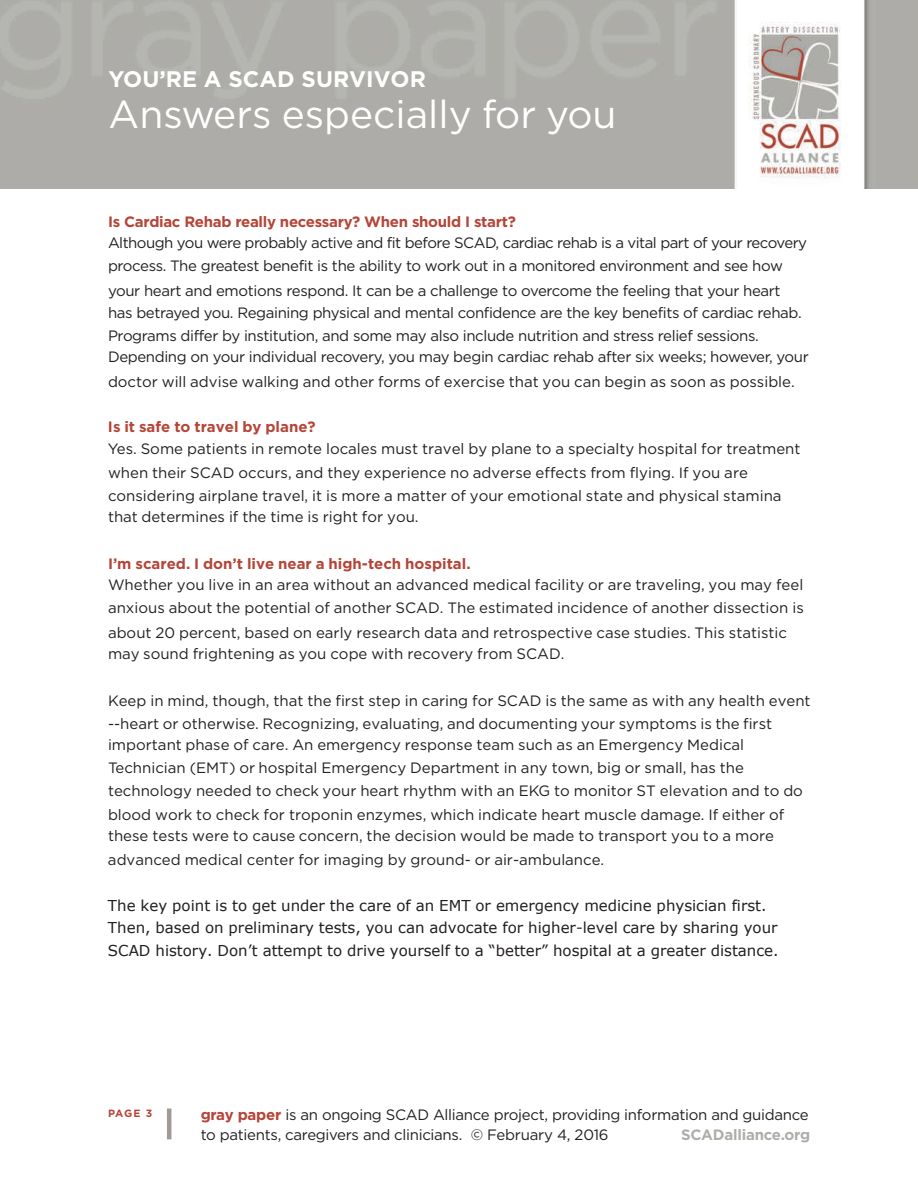
<style>
.page{position:relative;width:918px;height:1188px;background:#fff}
.page>*{position:absolute;margin:0;border:0;box-sizing:border-box;transform-origin:0 0}
.t1{font:39px "Gotham";color:#fff}
.t2{font:700 22.5px "Gotham";color:#fff}
.t3{font:15px/22.8px "Gotham";color:#231f20}
.t4{font:15px/22.8px "Gotham";letter-spacing:-.025em;color:#231f20}
.t5{font:15px/22.8px "Verdana";color:#231f20}
.t6{font:15px/22.8px "Gotham";letter-spacing:-.035em;color:#231f20}
.t7{font:15px/19.5px "Gotham";letter-spacing:-.02em;color:#231f20}
.t8{font:700 15px "Gotham";color:#b54538}
.t9{font:700 15px "Gotham";letter-spacing:-.02em;color:#b54538}
.t10{font:700 15px "Gotham";letter-spacing:-.015em;color:#aeada9}
.t11{font:700 10.5px "Gotham";color:#b54538}
.s1{font-weight:700;color:#b54538}
</style>
<div class="page">
<img style="left:0;top:0;width:918px;height:189px">
<hr style="left:167px;top:1109px;width:4px;height:30px;background:#a39994">
<h2 class="t2" style="left:109px;top:66px;width:319px">YOU’RE A SCAD SURVIVOR</h2>
<h1 class="t1" style="left:109px;top:92px;width:510px">Answers especially for you</h1>
<p class="t9" style="left:108px;top:213px;width:409px">Is Cardiac Rehab really necessary? When should I start?</p>
<p class="t6" style="left:108px;top:232px;width:701px">Although you were probably active and fit before SCAD, cardiac rehab is a vital part of your recovery process. The greatest benefit is the ability to work out in a monitored environment and see how</p>
<p class="t4" style="left:108px;top:279px;width:695px">your heart and emotions respond. It can be a challenge to overcome the feeling that your heart has betrayed you. Regaining physical and mental confidence are the key benefits of cardiac rehab.<br>Programs differ by institution, and some may also include nutrition and stress relief sessions.</p>
<p class="t4" style="left:108px;top:345px;width:702px;line-height:24.5px">Depending on your individual recovery, you may begin cardiac rehab after six weeks; however, your doctor will advise walking and other forms of exercise that you can begin as soon as possible.</p>
<p class="t8" style="left:108px;top:418px;width:209px">Is it safe to travel by plane?</p>
<p class="t3" style="left:108px;top:436px;width:694px;line-height:24.5px">Yes. Some patients in remote locales must travel by plane to a specialty hospital for treatment when their SCAD occurs, and they experience no adverse effects from flying. If you are</p>
<p class="t3" style="left:108px;top:485px;width:675px;line-height:21.1px">considering airplane travel, it is more a matter of your emotional state and physical stamina that determines if the time is right for you.</p>
<p class="t8" style="left:108px;top:555px;width:364px">I’m scared. I don’t live near a high-tech hospital.</p>
<p class="t3" style="left:108px;top:574px;width:697px">Whether you live in an area without an advanced medical facility or are traveling, you may feel anxious about the potential of another SCAD. The estimated incidence of another dissection is</p>
<p class="t3" style="left:108px;top:622px;width:681px;line-height:21.1px">about 20 percent, based on early research data and retrospective case studies. This statistic may sound frightening as you cope with recovery from SCAD.</p>
<p class="t3" style="left:108px;top:689px;width:704px">Keep in mind, though, that the first step in caring for SCAD is the same as with any health event --heart or otherwise. Recognizing, evaluating, and documenting your symptoms is the first</p>
<p class="t3" style="left:108px;top:733px;width:696px">important phase of care. An emergency response team such as an Emergency Medical<br>Technician (EMT) or hospital Emergency Department in any town, big or small, has the technology needed to check your heart rhythm with an EKG to monitor ST elevation and to do</p>
<p class="t3" style="left:108px;top:804px;width:678px;line-height:21.1px">blood work to check for troponin enzymes, which indicate heart muscle damage. If either of these tests were to cause concern, the decision would be made to transport you to a more</p>
<p class="t3" style="left:108px;top:848px;width:498px">advanced medical center for imaging by ground- or air-ambulance.</p>
<p class="t5" style="left:108px;top:894px;width:672px">The key point is to get under the care of an EMT or emergency medicine physician first.<br>Then, based on preliminary tests, you can advocate for higher-level care by sharing your<br>SCAD history. Don’t attempt to drive yourself to a “better” hospital at a greater distance.</p>
<p class="t11" style="left:108px;top:1107px;width:46px">PAGE 3</p>
<p class="t7" style="left:201px;top:1105px;width:609px"><span class="s1">gray paper</span> is an ongoing SCAD Alliance project, providing information and guidance to patients, caregivers and clinicians. © February 4, 2016</p>
<p class="t10" style="left:681px;top:1126px;width:131px">SCADalliance.org</p>
</div>
